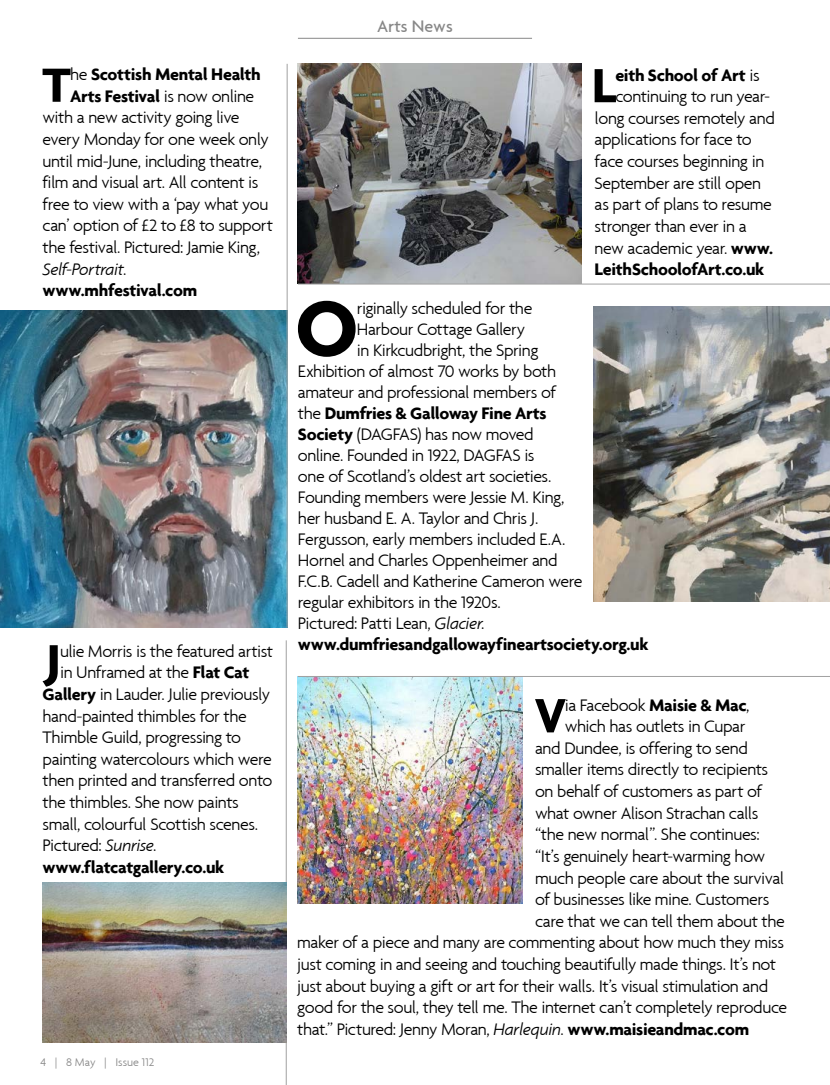
<style>
.page{position:relative;width:830px;height:1085px;background:#fff}
.page>*{position:absolute;margin:0;border:0;box-sizing:border-box;transform-origin:0 0}
.t1{font:700 83.85px "Agenda";color:#000}
.t2{font:700 51.9px "Agenda";color:#000}
.t3{font:300 18px "Agenda";letter-spacing:-.03em;color:#000}
.t4{font:700 18px "Agenda";letter-spacing:-.02em;color:#000}
.t5{font:italic 300 18px "Agenda";letter-spacing:-.025em;color:#000}
.t6{font:500 18px "Agenda";color:#878787}
.t7{font:300 12px "Agenda";color:#878787}
.s1{font-weight:300}
.s2{font-style:normal}
.s3{font-weight:700}
.s4{font-style:italic}
</style>
<div class="page">
<img style="left:0;top:311px;width:286px;height:316px">
<img style="left:593px;top:306px;width:236px;height:295px">
<img style="left:298px;top:677px;width:224px;height:226px">
<hr style="left:298px;top:38px;width:233px;height:1px;background:#878787">
<hr style="left:286px;top:64px;width:1px;height:563px;background:#a1a1a1">
<hr style="left:286px;top:640px;width:1px;height:444px;background:#a1a1a1">
<img style="left:298px;top:64px;width:282px;height:220px">
<img style="left:43px;top:882px;width:243px;height:160px">
<hr style="left:298px;top:284px;width:531px;height:1px;background:#a1a1a1">
<hr style="left:298px;top:676px;width:531px;height:1px;background:#a1a1a1">
<h2 class="t2" style="left:42px;top:53px;width:30px">T</h2>
<p class="t4" style="left:70px;top:63px;width:192px"><span class="s1">he</span> Scottish Mental Health</p>
<p class="t4" style="left:70px;top:85px;width:186px">Arts Festival <span class="s1">is now online</span></p>
<p class="t3" style="left:43px;top:107px;width:198px">with a new activity going live</p>
<p class="t3" style="left:43px;top:129px;width:227px">every Monday for one week only</p>
<p class="t3" style="left:43px;top:150px;width:221px">until mid-June, including theatre,</p>
<p class="t3" style="left:43px;top:172px;width:217px">film and visual art. All content is</p>
<p class="t3" style="left:43px;top:193px;width:227px">free to view with a ‘pay what you</p>
<p class="t3" style="left:43px;top:215px;width:232px">can’ option of £2 to £8 to support</p>
<p class="t3" style="left:43px;top:237px;width:219px">the festival. Pictured: Jamie King,</p>
<p class="t5" style="left:43px;top:258px;width:85px">Self-Portrait<span class="s2">.</span></p>
<p class="t4" style="left:43px;top:279px;width:156px">www.mhfestival.com</p>
<h2 class="t2" style="left:45px;top:629px;width:18px">J</h2>
<p class="t3" style="left:60px;top:640px;width:214px">ulie Morris is the featured artist</p>
<p class="t3" style="left:60px;top:662px;width:191px">in Unframed at the <span class="s3">Flat Cat</span></p>
<p class="t3" style="left:43px;top:683px;width:229px"><span class="s3">Gallery</span> in Lauder. Julie previously</p>
<p class="t3" style="left:43px;top:705px;width:206px">hand-painted thimbles for the</p>
<p class="t3" style="left:43px;top:726px;width:200px">Thimble Guild, progressing to</p>
<p class="t3" style="left:43px;top:748px;width:231px">painting watercolours which were</p>
<p class="t3" style="left:43px;top:770px;width:231px">then printed and transferred onto</p>
<p class="t3" style="left:43px;top:791px;width:198px">the thimbles. She now paints</p>
<p class="t3" style="left:43px;top:813px;width:217px">small, colourful Scottish scenes.</p>
<p class="t3" style="left:43px;top:834px;width:115px">Pictured: <span class="s4">Sunrise</span>.</p>
<p class="t4" style="left:43px;top:855px;width:183px">www.flatcatgallery.co.uk</p>
<p class="t7" style="left:40px;top:1054px;width:115px">4 | 8 May | Issue 112</p>
<p class="t6" style="left:377px;top:15px;width:77px">Arts News</p>
<h2 class="t2" style="left:591px;top:54px;width:26px">L</h2>
<p class="t4" style="left:615px;top:64px;width:146px">eith School of Art <span class="s1">is</span></p>
<p class="t3" style="left:615px;top:86px;width:156px">continuing to run year-</p>
<p class="t3" style="left:594px;top:107px;width:182px">long courses remotely and</p>
<p class="t3" style="left:594px;top:129px;width:159px">applications for face to</p>
<p class="t3" style="left:594px;top:151px;width:171px">face courses beginning in</p>
<p class="t3" style="left:594px;top:172px;width:168px">September are still open</p>
<p class="t3" style="left:594px;top:194px;width:179px">as part of plans to resume</p>
<p class="t3" style="left:594px;top:215px;width:153px">stronger than ever in a</p>
<p class="t3" style="left:594px;top:237px;width:180px">new academic year. <span class="s3">www.</span></p>
<p class="t4" style="left:594px;top:258px;width:171px">LeithSchoolofArt.co.uk</p>
<h1 class="t1" style="left:295px;top:277px;width:65px">O</h1>
<p class="t3" style="left:356px;top:297px;width:177px">riginally scheduled for the</p>
<p class="t3" style="left:356px;top:318px;width:170px">Harbour Cottage Gallery</p>
<p class="t3" style="left:356px;top:339px;width:183px">in Kirkcudbright, the Spring</p>
<p class="t3" style="left:298px;top:360px;width:259px">Exhibition of almost 70 works by both</p>
<p class="t3" style="left:298px;top:381px;width:259px">amateur and professional members of</p>
<p class="t4" style="left:298px;top:402px;width:250px"><span class="s1">the</span> Dumfries &amp; Galloway Fine Arts</p>
<p class="t3" style="left:298px;top:423px;width:237px"><span class="s3">Society</span> (DAGFAS) has now moved</p>
<p class="t3" style="left:298px;top:444px;width:238px">online. Founded in 1922, DAGFAS is</p>
<p class="t3" style="left:298px;top:465px;width:255px">one of Scotland’s oldest art societies.</p>
<p class="t3" style="left:298px;top:486px;width:268px">Founding members were Jessie M. King,</p>
<p class="t3" style="left:298px;top:507px;width:242px">her husband E. A. Taylor and Chris J.</p>
<p class="t3" style="left:298px;top:528px;width:269px">Fergusson, early members included E.A.</p>
<p class="t3" style="left:298px;top:549px;width:261px">Hornel and Charles Oppenheimer and</p>
<p class="t3" style="left:298px;top:570px;width:286px">F.C.B. Cadell and Katherine Cameron were</p>
<p class="t3" style="left:298px;top:591px;width:204px">regular exhibitors in the 1920s.</p>
<p class="t3" style="left:298px;top:612px;width:188px">Pictured: Patti Lean, <span class="s4">Glacier</span>.</p>
<p class="t4" style="left:298px;top:633px;width:352px">www.dumfriesandgallowayfineartsociety.org.uk</p>
<h2 class="t2" style="left:535px;top:683px;width:32px">V</h2>
<p class="t3" style="left:564px;top:694px;width:186px">ia Facebook <span class="s3">Maisie &amp; Mac</span>,</p>
<p class="t3" style="left:564px;top:715px;width:182px">which has outlets in Cupar</p>
<p class="t3" style="left:534px;top:737px;width:214px">and Dundee, is offering to send</p>
<p class="t3" style="left:534px;top:759px;width:235px">smaller items directly to recipients</p>
<p class="t3" style="left:534px;top:780px;width:229px">on behalf of customers as part of</p>
<p class="t3" style="left:534px;top:802px;width:225px">what owner Alison Strachan calls</p>
<p class="t3" style="left:534px;top:823px;width:226px">“the new normal”. She continues:</p>
<p class="t3" style="left:534px;top:845px;width:231px">“It’s genuinely heart-warming how</p>
<p class="t3" style="left:534px;top:867px;width:251px">much people care about the survival</p>
<p class="t3" style="left:534px;top:888px;width:236px">of businesses like mine. Customers</p>
<p class="t3" style="left:534px;top:910px;width:251px">care that we can tell them about the</p>
<p class="t3" style="left:297px;top:931px;width:488px">maker of a piece and many are commenting about how much they miss</p>
<p class="t3" style="left:297px;top:953px;width:480px">just coming in and seeing and touching beautifully made things. It’s not</p>
<p class="t3" style="left:297px;top:975px;width:472px">just about buying a gift or art for their walls. It’s visual stimulation and</p>
<p class="t3" style="left:297px;top:996px;width:491px">good for the soul, they tell me. The internet can’t completely reproduce</p>
<p class="t3" style="left:297px;top:1018px;width:453px">that.” Pictured: Jenny Moran, <span class="s4">Harlequin</span>. <span class="s3">www.maisieandmac.com</span></p>
</div>
